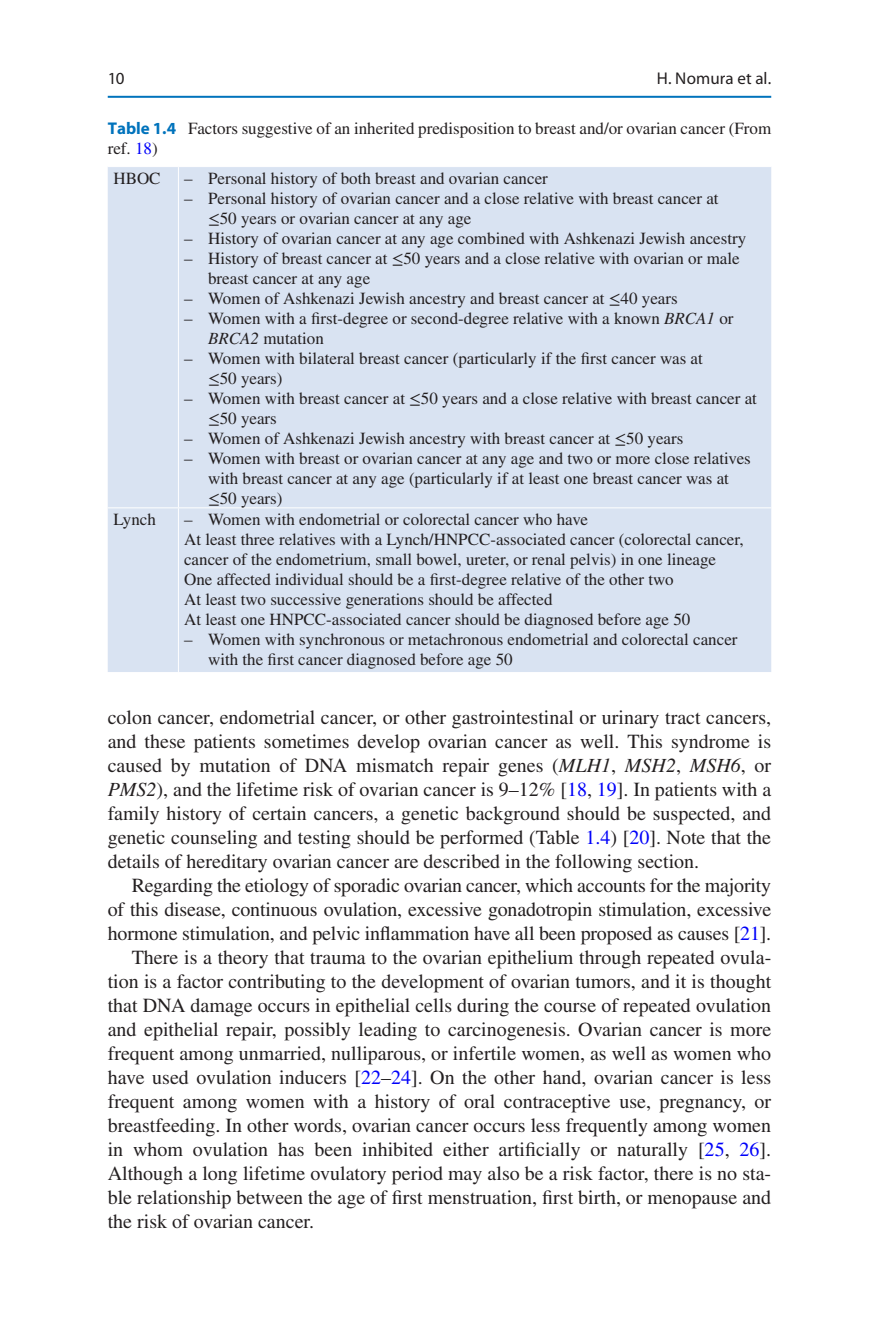
<style>
.page{position:relative;width:879px;height:1333px;background:#fff}
.page>*{position:absolute;margin:0;border:0;box-sizing:border-box;transform-origin:0 0}
.t1{font:20px/24px "Lsdkvw Times";color:#231f20;text-align:justify}
.t2{font:17px/20px "Lsdkvw Times";color:#231f20}
.t3{font:17px "Rcjsmn Myriad";letter-spacing:.01em;color:#231f20}
.t4{font:17px "Bspsgv Myriad";color:#231f20}
.s1{font-family:"Wtvwvq Myriad";font-weight:700;color:#0073bc}
.s2{color:#0000fa}
.s3{font-family:"Qhskbx STIX General"}
.s4{font-family:"Thrwvg Times";font-style:italic}
</style>
<div class="page">
<div style="left:108px;top:167px;width:663px;height:505px;background:#d9e3f2"></div>
<hr style="left:178px;top:167px;width:1px;height:340px;background:#fff">
<hr style="left:179px;top:507px;width:592px;height:1px;background:#fff">
<hr style="left:108px;top:507px;width:71px;height:1px;background:#fff">
<hr style="left:178px;top:508px;width:1px;height:164px;background:#fff">
<hr style="left:108px;top:96px;width:663px;height:2px;background:#0073bc">
<p class="t3" style="left:657px;top:70px;width:116px">H. Nomura et al.</p>
<p class="t4" style="left:108px;top:70px;width:18px">10</p>
<p class="t2" style="left:108px;top:118px;width:665px"><span class="s1">Table 1.4</span> Factors suggestive of an inherited predisposition to breast and/or ovarian cancer (From ref. <span class="s2">18</span>)</p>
<p class="t2" style="left:113px;top:168px;width:49px">HBOC</p>
<p class="t2" style="left:184px;top:168px;width:365px">– Personal history of both breast and ovarian cancer</p>
<p class="t2" style="left:208px;top:188px;width:512px;text-indent:-24px">– Personal history of ovarian cancer and a close relative with breast cancer at <span class="s3">≤</span>50 years or ovarian cancer at any age</p>
<p class="t2" style="left:184px;top:228px;width:564px">– History of ovarian cancer at any age combined with Ashkenazi Jewish ancestry</p>
<p class="t2" style="left:208px;top:248px;width:533px;text-indent:-24px">– History of breast cancer at <span class="s3">≤</span>50 years and a close relative with ovarian or male breast cancer at any age</p>
<p class="t2" style="left:184px;top:288px;width:495px">– Women of Ashkenazi Jewish ancestry and breast cancer at <span class="s3">≤</span>40 years</p>
<p class="t2" style="left:208px;top:308px;width:527px;text-indent:-24px">– Women with a first-degree or second-degree relative with a known <span class="s4">BRCA1</span> or<br><span class="s4">BRCA2</span> mutation</p>
<p class="t2" style="left:208px;top:348px;width:496px;text-indent:-24px">– Women with bilateral breast cancer (particularly if the first cancer was at <span class="s3">≤</span>50 years)</p>
<p class="t2" style="left:208px;top:388px;width:550px;text-indent:-24px">– Women with breast cancer at <span class="s3">≤</span>50 years and a close relative with breast cancer at <span class="s3">≤</span>50 years</p>
<p class="t2" style="left:184px;top:428px;width:501px">– Women of Ashkenazi Jewish ancestry with breast cancer at <span class="s3">≤</span>50 years</p>
<p class="t2" style="left:208px;top:448px;width:544px;text-indent:-24px">– Women with breast or ovarian cancer at any age and two or more close relatives with breast cancer at any age (particularly if at least one breast cancer was at <span class="s3">≤</span>50 years)</p>
<p class="t2" style="left:113px;top:509px;width:44px">Lynch</p>
<p class="t2" style="left:184px;top:509px;width:561px">– Women with endometrial or colorectal cancer who have<br>At least three relatives with a Lynch/HNPCC-associated cancer (colorectal cancer, cancer of the endometrium, small bowel, ureter, or renal pelvis) in one lineage One affected individual should be a first-degree relative of the other two<br>At least two successive generations should be affected<br>At least one HNPCC-associated cancer should be diagnosed before age 50</p>
<p class="t2" style="left:208px;top:629px;width:531px;text-indent:-24px">– Women with synchronous or metachronous endometrial and colorectal cancer with the first cancer diagnosed before age 50</p>
<p class="t1" style="left:108px;top:705px;width:665px">colon cancer, endometrial cancer, or other gastrointestinal or urinary tract cancers, and these patients sometimes develop ovarian cancer as well. This syndrome is caused by mutation of DNA mismatch repair genes (<span class="s4">MLH1</span>, <span class="s4">MSH2</span>, <span class="s4">MSH6</span>, or <span class="s4">PMS2</span>), and the lifetime risk of ovarian cancer is 9–12% [<span class="s2">18</span>, <span class="s2">19</span>]. In patients with a family history of certain cancers, a genetic background should be suspected, and genetic counseling and testing should be performed (Table <span class="s2">1.4</span>) [<span class="s2">20</span>]. Note that the details of hereditary ovarian cancer are described in the following section.</p>
<p class="t1" style="left:132px;top:873px;width:641px">Regarding the etiology of sporadic ovarian cancer, which accounts for the majority</p>
<p class="t1" style="left:108px;top:897px;width:665px">of this disease, continuous ovulation, excessive gonadotropin stimulation, excessive</p>
<p class="t1" style="left:108px;top:921px;width:665px">hormone stimulation, and pelvic inflammation have all been proposed as causes [<span class="s2">21</span>].</p>
<p class="t1" style="left:132px;top:945px;width:641px">There is a theory that trauma to the ovarian epithelium through repeated ovula-</p>
<p class="t1" style="left:108px;top:969px;width:665px">tion is a factor contributing to the development of ovarian tumors, and it is thought</p>
<p class="t1" style="left:108px;top:993px;width:665px">that DNA damage occurs in epithelial cells during the course of repeated ovulation</p>
<p class="t1" style="left:108px;top:1017px;width:665px">and epithelial repair, possibly leading to carcinogenesis. Ovarian cancer is more</p>
<p class="t1" style="left:108px;top:1041px;width:665px">frequent among unmarried, nulliparous, or infertile women, as well as women who</p>
<p class="t1" style="left:108px;top:1065px;width:665px">have used ovulation inducers [<span class="s2">22</span>–<span class="s2">24</span>]. On the other hand, ovarian cancer is less</p>
<p class="t1" style="left:108px;top:1089px;width:665px">frequent among women with a history of oral contraceptive use, pregnancy, or</p>
<p class="t1" style="left:108px;top:1113px;width:665px">breastfeeding. In other words, ovarian cancer occurs less frequently among women</p>
<p class="t1" style="left:108px;top:1137px;width:665px">in whom ovulation has been inhibited either artificially or naturally [<span class="s2">25</span>, <span class="s2">26</span>].</p>
<p class="t1" style="left:108px;top:1161px;width:665px">Although a long lifetime ovulatory period may also be a risk factor, there is no sta-</p>
<p class="t1" style="left:108px;top:1185px;width:665px">ble relationship between the age of first menstruation, first birth, or menopause and</p>
<p class="t1" style="left:108px;top:1209px;width:208px">the risk of ovarian cancer.</p>
</div>
